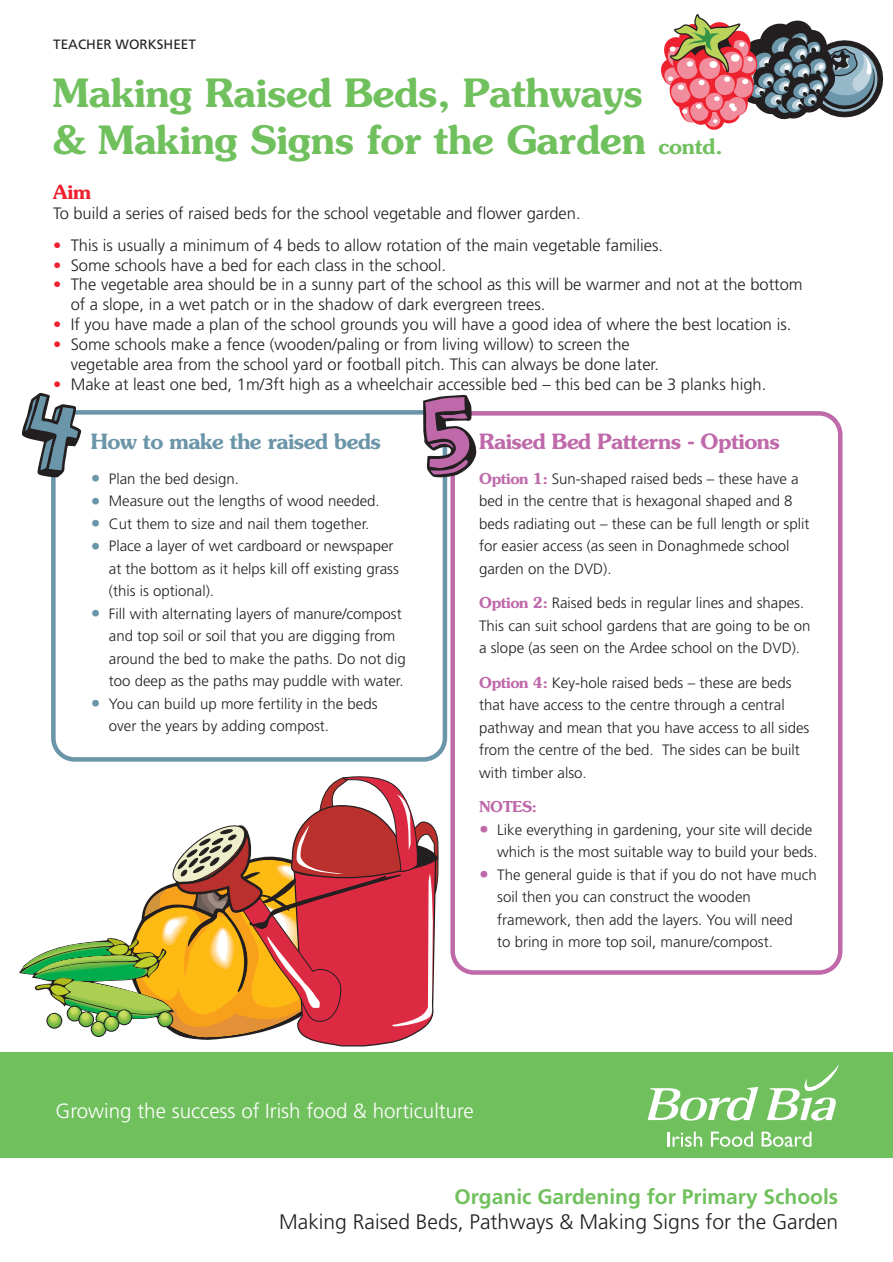
<style>
.page{position:relative;width:893px;height:1262px;background:#fff}
.page>*{position:absolute;margin:0;border:0;box-sizing:border-box;transform-origin:0 0}
.t1{font:600 39px/46.8px "Souvenir";letter-spacing:-.01em;color:#71c05e}
.t2{font:300 21px "Frutiger";color:#231f20}
.t3{font:700 21px "Frutiger";color:#71c05e}
.t4{font:600 21px "Souvenir";letter-spacing:-.025em;color:#bf69aa}
.t5{font:600 21px "Souvenir";letter-spacing:-.025em;color:#6b95a8}
.t6{font:300 20.55px "Frutiger";color:#fff}
.t7{font:600 19.5px "Souvenir";color:#ee212e}
.t8{font:300 16.5px "Frutiger";color:#231f20}
.t9{font:300 15px/22.5px "Frutiger";color:#231f20}
.t10{font:600 15px "Souvenir";letter-spacing:-.025em;color:#bf69aa}
.t11{font:13.5px "Frutiger";color:#231f20}
.s1{font-size:21px}
.s2{color:#ee212e}
.s3{color:#fff}
.s4{font-size:19.5px;color:#6b95a8}
.s5{font-size:19.5px;color:#fff}
.s6{font-family:"Souvenir";font-weight:600;color:#bf69aa}
.s7{font-size:19.5px;color:#bf69aa}
</style>
<div class="page">
<div style="left:51px;top:410px;width:396px;height:351px;border:4px solid #6b95a8;border-radius:21px"></div>
<svg style="left:450px;top:411px;width:393px;height:564px"></svg>
<div style="left:0;top:1052px;width:892px;height:106px;background:#71c05e"></div>
<svg style="left:647px;top:1087px;width:111px;height:33px"></svg>
<svg style="left:667px;top:1131px;width:35px;height:15px"></svg>
<svg style="left:711px;top:1131px;width:41px;height:15px"></svg>
<svg style="left:761px;top:1131px;width:50px;height:15px"></svg>
<svg style="left:767px;top:1065px;width:71px;height:55px"></svg>
<svg style="left:423px;top:394px;width:53px;height:84px"></svg>
<svg style="left:22px;top:393px;width:59px;height:84px"></svg>
<svg style="left:661px;top:14px;width:223px;height:116px"></svg>
<svg style="left:19px;top:747px;width:420px;height:300px"></svg>
<p class="t11" style="left:53px;top:39px;width:144px">TEACHER WORKSHEET</p>
<h1 class="t1" style="left:53px;top:73px;width:670px">Making Raised Beds, Pathways<br>&amp; Making Signs for the Garden <span class="s1">contd.</span></h1>
<h3 class="t7" style="left:53px;top:184px;width:39px">Aim</h3>
<p class="t8" style="left:53px;top:207px;width:528px">To build a series of raised beds for the school vegetable and flower garden.</p>
<p class="t8" style="left:53px;top:238px;width:611px"><span class="s2">•</span> This is usually a minimum of 4 beds to allow rotation of the main vegetable families.</p>
<p class="t8" style="left:53px;top:258px;width:394px"><span class="s2">•</span> Some schools have a bed for each class in the school.</p>
<p class="t8" style="left:53px;top:278px;width:750px"><span class="s2">•</span> The vegetable area should be in a sunny part of the school as this will be warmer and not at the bottom</p>
<p class="t8" style="left:53px;top:298px;width:493px"><span class="s3">•</span> of a slope, in a wet patch or in the shadow of dark evergreen trees.</p>
<p class="t8" style="left:53px;top:318px;width:739px"><span class="s2">•</span> If you have made a plan of the school grounds you will have a good idea of where the best location is.</p>
<p class="t8" style="left:53px;top:337px;width:578px"><span class="s2">•</span> Some schools make a fence (wooden/paling or from living willow) to screen the</p>
<p class="t8" style="left:53px;top:357px;width:607px"><span class="s3">•</span> vegetable area from the school yard or football pitch. This can always be done later.</p>
<p class="t8" style="left:53px;top:377px;width:714px"><span class="s2">•</span> Make at least one bed, 1m/3ft high as a wheelchair accessible bed – this bed can be 3 planks high.</p>
<h2 class="t5" style="left:91px;top:433px;width:292px">How to make the raised beds</h2>
<p class="t9" style="left:91px;top:468px;width:150px"><span class="s4">•</span> Plan the bed design.</p>
<p class="t9" style="left:91px;top:491px;width:290px"><span class="s4">•</span> Measure out the lengths of wood needed.</p>
<p class="t9" style="left:91px;top:513px;width:280px"><span class="s4">•</span> Cut them to size and nail them together.</p>
<p class="t9" style="left:91px;top:536px;width:304px"><span class="s4">•</span> Place a layer of wet cardboard or newspaper</p>
<p class="t9" style="left:91px;top:558px;width:309px"><span class="s5">•</span> at the bottom as it helps kill off existing grass</p>
<p class="t9" style="left:91px;top:581px;width:125px"><span class="s5">•</span> (this is optional).</p>
<p class="t9" style="left:91px;top:603px;width:312px"><span class="s4">•</span> Fill with alternating layers of manure/compost</p>
<p class="t9" style="left:91px;top:626px;width:306px"><span class="s5">•</span> and top soil or soil that you are digging from</p>
<p class="t9" style="left:91px;top:648px;width:316px"><span class="s5">•</span> around the bed to make the paths. Do not dig</p>
<p class="t9" style="left:91px;top:671px;width:314px"><span class="s5">•</span> too deep as the paths may puddle with water.</p>
<p class="t9" style="left:91px;top:693px;width:288px"><span class="s4">•</span> You can build up more fertility in the beds</p>
<p class="t9" style="left:91px;top:716px;width:240px"><span class="s5">•</span> over the years by adding compost.</p>
<h2 class="t4" style="left:479px;top:433px;width:302px">Raised Bed Patterns - Options</h2>
<p class="t9" style="left:479px;top:468px;width:332px"><span class="s6">Option 1:</span> Sun-shaped raised beds – these have a bed in the centre that is hexagonal shaped and 8 beds radiating out – these can be full length or split for easier access (as seen in Donaghmede school garden on the DVD).</p>
<p class="t9" style="left:479px;top:593px;width:333px"><span class="s6">Option 2:</span> Raised beds in regular lines and shapes.<br>This can suit school gardens that are going to be on a slope (as seen on the Ardee school on the DVD).</p>
<p class="t9" style="left:479px;top:672px;width:332px"><span class="s6">Option 4:</span> Key-hole raised beds – these are beds that have access to the centre through a central pathway and mean that you have access to all sides from the centre of the bed. The sides can be built with timber also.</p>
<p class="t10" style="left:479px;top:801px;width:59px">NOTES:</p>
<p class="t9" style="left:479px;top:819px;width:334px"><span class="s7">•</span> Like everything in gardening, your site will decide</p>
<p class="t9" style="left:479px;top:842px;width:340px"><span class="s5">•</span> which is the most suitable way to build your beds.</p>
<p class="t9" style="left:479px;top:864px;width:339px"><span class="s7">•</span> The general guide is that if you do not have much</p>
<p class="t9" style="left:479px;top:887px;width:273px"><span class="s5">•</span> soil then you can construct the wooden</p>
<p class="t9" style="left:479px;top:909px;width:315px"><span class="s5">•</span> framework, then add the layers. You will need</p>
<p class="t9" style="left:479px;top:932px;width:295px"><span class="s5">•</span> to bring in more top soil, manure/compost.</p>
<h3 class="t6" style="left:56px;top:1102px;width:420px">Growing the success of Irish food &amp; horticulture</h3>
<h2 class="t3" style="left:454px;top:1188px;width:385px">Organic Gardening for Primary Schools</h2>
<h2 class="t2" style="left:279px;top:1213px;width:560px">Making Raised Beds, Pathways &amp; Making Signs for the Garden</h2>
</div>
